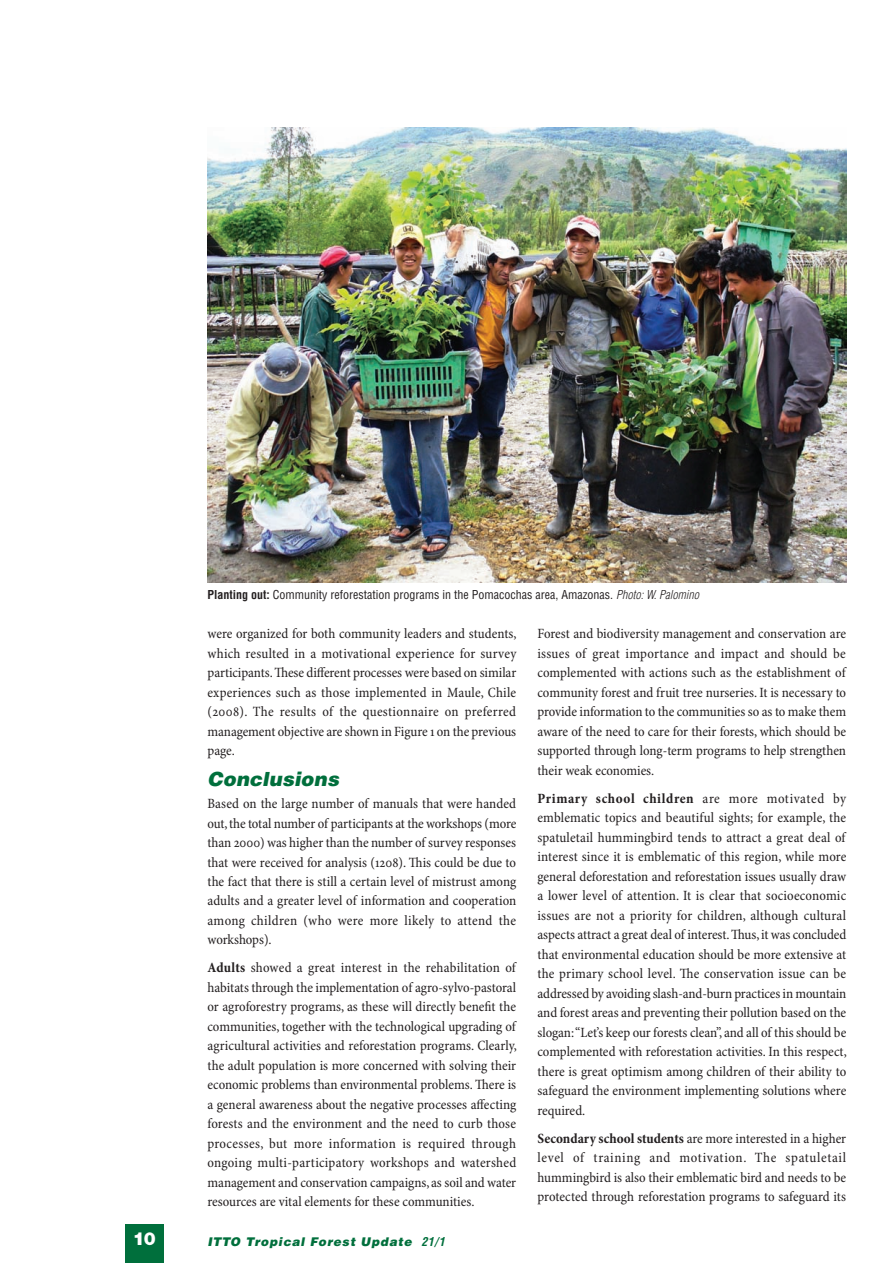
<style>
.page{position:relative;width:893px;height:1263px;background:#fff}
.page>*{position:absolute;margin:0;border:0;box-sizing:border-box;transform-origin:0 0}
.t1{font:italic 900 19.5px "Helvetica";letter-spacing:.005em;color:#006f3c}
.t2{font:900 18px "Helvetica Neue";color:#fff}
.t3{font:condensed 14.25px/19.5px "Minion Pro";color:#231f20;text-align:justify}
.t4{font:condensed 12px "Helvetica";color:#231f20}
.t5{font:italic 900 12px "Helvetica";letter-spacing:.065em;color:#006f3c}
.s1{font-weight:700}
.s2{font-weight:300;font-style:italic}
.s3{font-weight:700;font-stretch:condensed}
</style>
<div class="page">
<img style="left:207px;top:128px;width:639px;height:455px">
<div style="left:125px;top:1225px;width:39px;height:38px;background:#006f3c"></div>
<p class="t4" style="left:207px;top:587px;width:493px"><span class="s1">Planting out:</span> Community reforestation programs in the Pomacochas area, Amazonas. <span class="s2">Photo: W. Palomino</span></p>
<p class="t3" style="left:207px;top:625px;width:311px">were organized for both community leaders and students, which resulted in a motivational experience for survey participants. These different processes were based on similar experiences such as those implemented in Maule, Chile (2008). The results of the questionnaire on preferred management objective are shown in Figure 1 on the previous page.</p>
<h1 class="t1" style="left:207px;top:767px;width:133px">Conclusions</h1>
<p class="t3" style="left:207px;top:794px;width:310px">Based on the large number of manuals that were handed out, the total number of participants at the workshops (more than 2000) was higher than the number of survey responses that were received for analysis (1208). This could be due to the fact that there is still a certain level of mistrust among adults and a greater level of information and cooperation among children (who were more likely to attend the workshops).</p>
<p class="t3" style="left:207px;top:959px;width:311px"><span class="s1">Adults</span> showed a great interest in the rehabilitation of habitats through the implementation of agro-sylvo-pastoral or agroforestry programs, as these will directly benefit the communities, together with the technological upgrading of agricultural activities and reforestation programs. Clearly, the adult population is more concerned with solving their economic problems than environmental problems. There is a general awareness about the negative processes affecting forests and the environment and the need to curb those processes, but more information is required through ongoing multi-participatory workshops and watershed management and conservation campaigns, as soil and water resources are vital elements for these communities.</p>
<p class="t2" style="left:133px;top:1228px;width:25px">10</p>
<p class="t5" style="left:207px;top:1233px;width:239px">ITTO Tropical Forest Update <span class="s3">21/1</span></p>
<p class="t3" style="left:537px;top:624px;width:310px">Forest and biodiversity management and conservation are issues of great importance and impact and should be complemented with actions such as the establishment of community forest and fruit tree nurseries. It is necessary to provide information to the communities so as to make them aware of the need to care for their forests, which should be supported through long-term programs to help strengthen their weak economies.</p>
<p class="t3" style="left:537px;top:789px;width:311px"><span class="s1">Primary school children</span> are more motivated by emblematic topics and beautiful sights; for example, the spatuletail hummingbird tends to attract a great deal of interest since it is emblematic of this region, while more general deforestation and reforestation issues usually draw a lower level of attention. It is clear that socioeconomic issues are not a priority for children, although cultural aspects attract a great deal of interest. Thus, it was concluded that environmental education should be more extensive at the primary school level. The conservation issue can be addressed by avoiding slash-and-burn practices in mountain and forest areas and preventing their pollution based on the slogan: “Let’s keep our forests clean”, and all of this should be complemented with reforestation activities. In this respect, there is great optimism among children of their ability to safeguard the environment implementing solutions where required.</p>
<p class="t3" style="left:537px;top:1129px;width:310px"><span class="s1">Secondary school students</span> are more interested in a higher level of training and motivation. The spatuletail hummingbird is also their emblematic bird and needs to be protected through reforestation programs to safeguard its</p>
</div>
